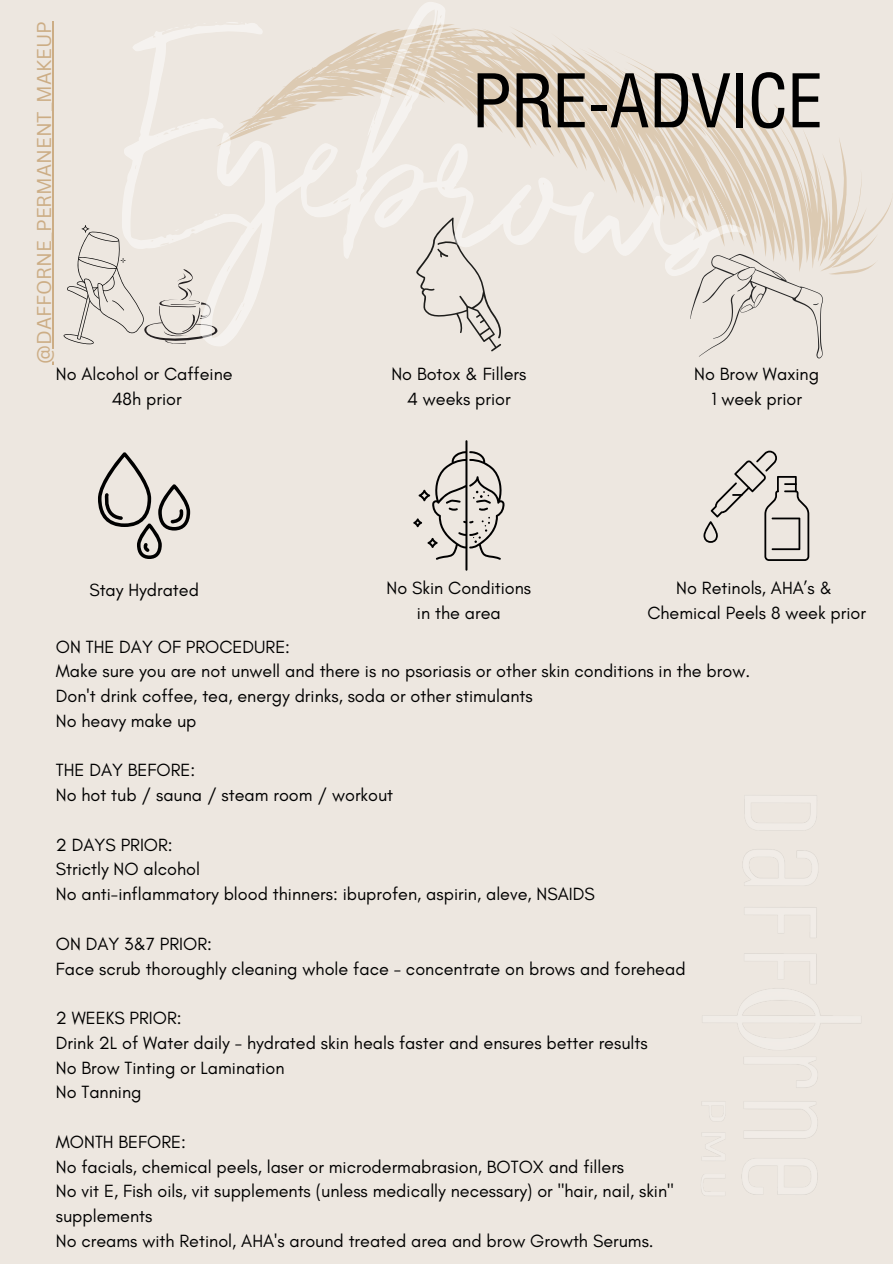
<style>
.page{position:relative;width:893px;height:1264px;background:#fff}
.page>*{position:absolute;margin:0;border:0;box-sizing:border-box;transform-origin:0 0}
.t1{font:condensed 72px "AT Triumvirate";color:#000}
.t2{font:19.5px "Canva Sans";color:#ccad85}
.t3{font:18px/24.8px "Glacial Indifference";color:#000}
</style>
<div class="page">
<div style="left:0;top:0;width:892px;height:1263px;background:#ede7e0"></div>
<svg style="left:218px;top:24px;width:674px;height:250px"></svg>
<svg style="left:63px;top:225px;width:154px;height:119px"></svg>
<svg style="left:415px;top:217px;width:87px;height:134px"></svg>
<svg style="left:690px;top:254px;width:132px;height:104px"></svg>
<svg style="left:703px;top:450px;width:106px;height:111px"></svg>
<svg style="left:98px;top:452px;width:92px;height:107px"></svg>
<svg style="left:413px;top:440px;width:91px;height:130px"></svg>
<hr style="left:52px;top:21px;width:1px;height:343px;background:#ccad85">
<p class="t2" style="left:30px;top:364px;width:344px;rotate:-90deg">@DAFFORNE_PERMANENT_MAKEUP</p>
<h3 class="t3" style="left:56px;top:362px;width:178px">No Alcohol or Caffeine</h3>
<h1 class="t3" style="left:112px;top:386px;width:71px">48h prior</h1>
<p class="t1" style="left:472px;top:73px;width:352px">PRE-ADVICE</p>
<p class="t3" style="left:391px;top:362px;width:136px">No Botox &amp; Fillers</p>
<p class="t3" style="left:407px;top:386px;width:105px">4 weeks prior</p>
<p class="t3" style="left:694px;top:362px;width:126px">No Brow Waxing</p>
<p class="t3" style="left:711px;top:386px;width:92px">1 week prior</p>
<p class="t3" style="left:89px;top:577px;width:111px">Stay Hydrated</p>
<h2 class="t3" style="left:386px;top:575px;width:146px">No Skin Conditions</h2>
<p class="t3" style="left:417px;top:600px;width:85px">in the area</p>
<p class="t3" style="left:676px;top:575px;width:157px">No Retinols, AHA’s &amp;</p>
<p class="t3" style="left:647px;top:600px;width:220px">Chemical Peels 8 week prior</p>
<p class="t3" style="left:56px;top:634px;width:236px">ON THE DAY OF PROCEDURE:</p>
<p class="t3" style="left:56px;top:658px;width:695px">Make sure you are not unwell and there is no psoriasis or other skin conditions in the brow.</p>
<p class="t3" style="left:56px;top:683px;width:478px">Don't drink coffee, tea, energy drinks, soda or other stimulants</p>
<p class="t3" style="left:56px;top:708px;width:142px">No heavy make up</p>
<p class="t3" style="left:56px;top:757px;width:141px">THE DAY BEFORE:</p>
<p class="t3" style="left:56px;top:782px;width:339px">No hot tub / sauna / steam room / workout</p>
<p class="t3" style="left:56px;top:832px;width:118px">2 DAYS PRIOR:</p>
<p class="t3" style="left:56px;top:856px;width:146px">Strictly NO alcohol</p>
<p class="t3" style="left:56px;top:881px;width:540px">No anti-inflammatory blood thinners: ibuprofen, aspirin, aleve, NSAIDS</p>
<p class="t3" style="left:56px;top:931px;width:157px">ON DAY 3&amp;7 PRIOR:</p>
<p class="t3" style="left:56px;top:955px;width:631px">Face scrub thoroughly cleaning whole face - concentrate on brows and forehead</p>
<p class="t3" style="left:56px;top:1005px;width:127px">2 WEEKS PRIOR:</p>
<p class="t3" style="left:56px;top:1030px;width:593px">Drink 2L of Water daily - hydrated skin heals faster and ensures better results</p>
<p class="t3" style="left:56px;top:1054px;width:230px">No Brow Tinting or Lamination</p>
<p class="t3" style="left:56px;top:1079px;width:87px">No Tanning</p>
<p class="t3" style="left:56px;top:1129px;width:132px">MONTH BEFORE:</p>
<p class="t3" style="left:56px;top:1153px;width:569px">No facials, chemical peels, laser or microdermabrasion, BOTOX and fillers</p>
<p class="t3" style="left:56px;top:1178px;width:619px">No vit E, Fish oils, vit supplements (unless medically necessary) or "hair, nail, skin" supplements</p>
<p class="t3" style="left:56px;top:1228px;width:599px">No creams with Retinol, AHA's around treated area and brow Growth Serums.</p>
</div>
